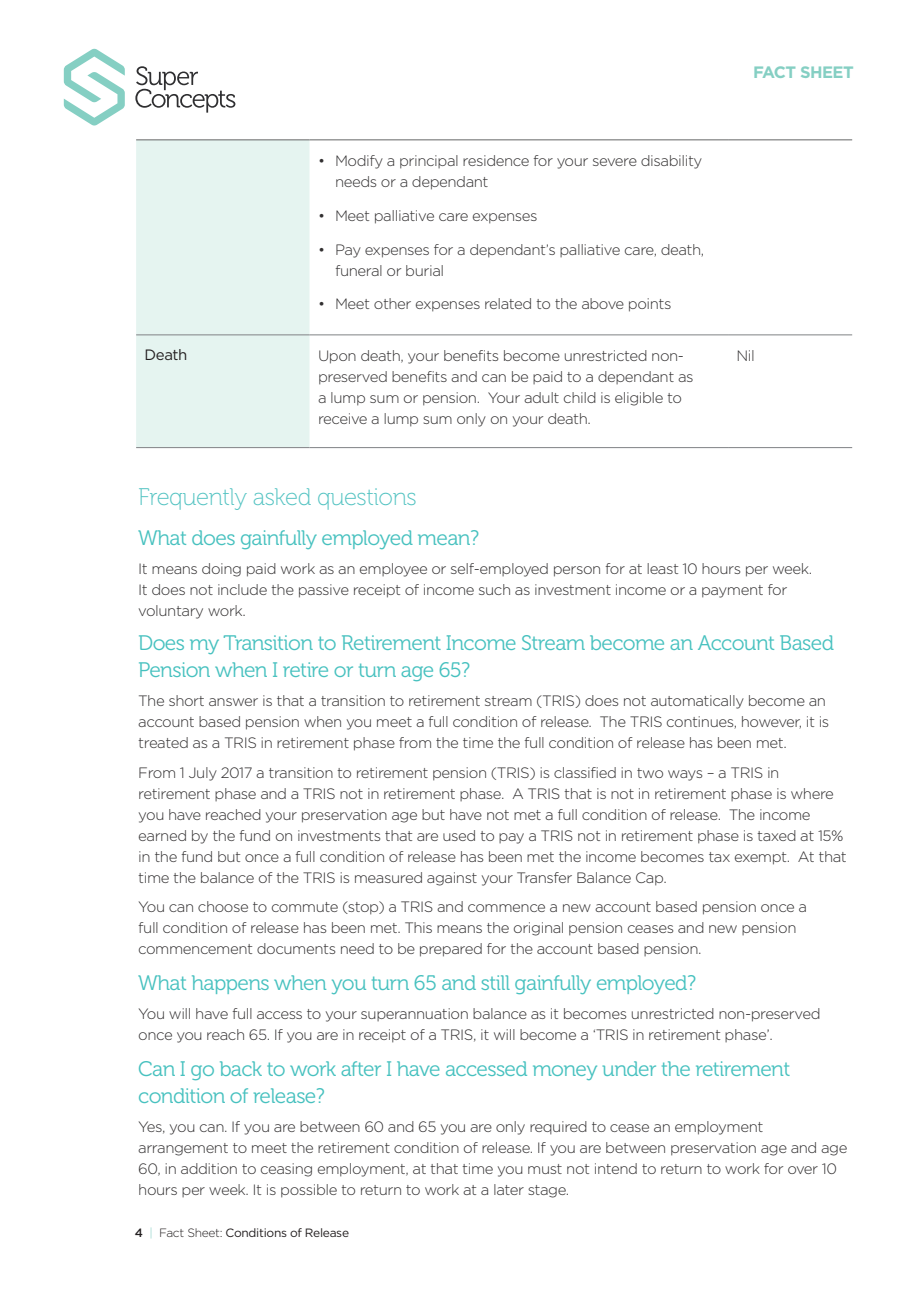
<style>
.page{position:relative;width:919px;height:1289px;background:#fff}
.page>*{position:absolute;margin:0;border:0;box-sizing:border-box;transform-origin:0 0}
.Intro{font:24px "Museo 100";letter-spacing:-.02em;color:#54c3c2}
.Body_text{font:21px/27px "Museo 300";letter-spacing:-.03em;color:#47c1bf}
.t1{font:700 16.5px "Gotham";letter-spacing:-.035em;color:#85cfc3}
.Body_text_before_bul{font:300 15px/21px "Gotham";letter-spacing:-.03em;color:#323031}
.Body_text-2{font:300 15px/21px "Gotham";letter-spacing:-.03em;color:#323031}
.Body_text-3{font:15px "Gotham";letter-spacing:-.03em;color:#231f20}
.t2{font:12px "Gotham";letter-spacing:-.025em;color:#231f20}
.s1{font-weight:500}
.s2{font-weight:300;color:#85cfc3}
.s3{font-weight:300}
</style>
<div class="page">
<svg style="left:64px;top:49px;width:61px;height:77px"></svg>
<svg style="left:135px;top:66px;width:100px;height:47px"></svg>
<div style="left:136px;top:141px;width:173px;height:306px;background:#e5f4f0"></div>
<hr style="left:136px;top:334px;width:173px;height:1px;background:#808285">
<hr style="left:309px;top:334px;width:419px;height:1px;background:#808285">
<hr style="left:728px;top:334px;width:124px;height:1px;background:#808285">
<hr style="left:136px;top:447px;width:173px;height:1px;background:#808285">
<hr style="left:309px;top:447px;width:419px;height:1px;background:#808285">
<hr style="left:728px;top:447px;width:124px;height:1px;background:#808285">
<hr style="left:136px;top:140px;width:173px;height:1px;background:#656666">
<hr style="left:309px;top:140px;width:419px;height:1px;background:#656666">
<hr style="left:728px;top:140px;width:124px;height:1px;background:#656666">
<p class="Body_text_before_bul" style="left:335px;top:150px;width:369px;text-indent:-17px">• Modify a principal residence for your severe disability needs or a dependant</p>
<p class="Body_text_before_bul" style="left:318px;top:205px;width:221px">• Meet palliative care expenses</p>
<p class="Body_text_before_bul" style="left:335px;top:239px;width:371px;text-indent:-17px">• Pay expenses for a dependant’s palliative care, death, funeral or burial</p>
<p class="Body_text_before_bul" style="left:318px;top:293px;width:355px">• Meet other expenses related to the above points</p>
<p class="t1" style="left:753px;top:63px;width:102px">FACT SHEET</p>
<p class="Body_text-3" style="left:145px;top:345px;width:44px">Death</p>
<p class="Body_text-2" style="left:318px;top:345px;width:377px">Upon death, your benefits become unrestricted non&shy;preserved benefits and can be paid to a dependant as a lump sum or pension. Your adult child is eligible to receive a lump sum only on your death.</p>
<p class="Body_text-2" style="left:736px;top:345px;width:20px">Nil</p>
<p class="Intro" style="left:138px;top:484px;width:280px">Frequently asked questions</p>
<p class="Body_text" style="left:138px;top:524px;width:342px">What does gainfully employed mean?</p>
<p class="Body_text_before_bul" style="left:138px;top:558px;width:675px">It means doing paid work as an employee or self-employed person for at least 10 hours per week.<br>It does not include the passive receipt of income such as investment income or a payment for voluntary work.</p>
<p class="Body_text" style="left:138px;top:629px;width:697px">Does my Transition to Retirement Income Stream become an Account Based<br>Pension when I retire or turn age 65?</p>
<p class="Body_text_before_bul" style="left:138px;top:690px;width:692px">The short answer is that a transition to retirement stream (TRIS) does not automatically become an account based pension when you meet a full condition of release. The TRIS continues, however, it is treated as a TRIS in retirement phase from the time the full condition of release has been met.</p>
<p class="Body_text_before_bul" style="left:138px;top:761px;width:710px">From 1 July 2017 a transition to retirement pension (TRIS) is classified in two ways – a TRIS in retirement phase and a TRIS not in retirement phase. A TRIS that is not in retirement phase is where you have reached your preservation age but have not met a full condition of release. The income earned by the fund on investments that are used to pay a TRIS not in retirement phase is taxed at 15% in the fund but once a full condition of release has been met the income becomes tax exempt. At that time the balance of the TRIS is measured against your Transfer Balance Cap.</p>
<p class="Body_text_before_bul" style="left:138px;top:896px;width:670px">You can choose to commute (stop) a TRIS and commence a new account based pension once a full condition of release has been met. This means the original pension ceases and new pension commencement documents need to be prepared for the account based pension.</p>
<p class="Body_text" style="left:138px;top:969px;width:559px">What happens when you turn 65 and still gainfully employed?</p>
<p class="Body_text-2" style="left:138px;top:1003px;width:683px">You will have full access to your superannuation balance as it becomes unrestricted non-preserved once you reach 65. If you are in receipt of a TRIS, it will become a ‘TRIS in retirement phase’.</p>
<p class="Body_text" style="left:138px;top:1055px;width:653px">Can I go back to work after I have accessed money under the retirement condition of release?</p>
<p class="Body_text-2" style="left:138px;top:1116px;width:710px">Yes, you can. If you are between 60 and 65 you are only required to cease an employment arrangement to meet the retirement condition of release. If you are between preservation age and age 60, in addition to ceasing employment, at that time you must not intend to return to work for over 10 hours per week. It is possible to return to work at a later stage.</p>
<p class="t2" style="left:135px;top:1224px;width:216px"><span class="s1">4</span> <span class="s2">|</span> <span class="s3">Fact Sheet:</span> Conditions of Release</p>
</div>
